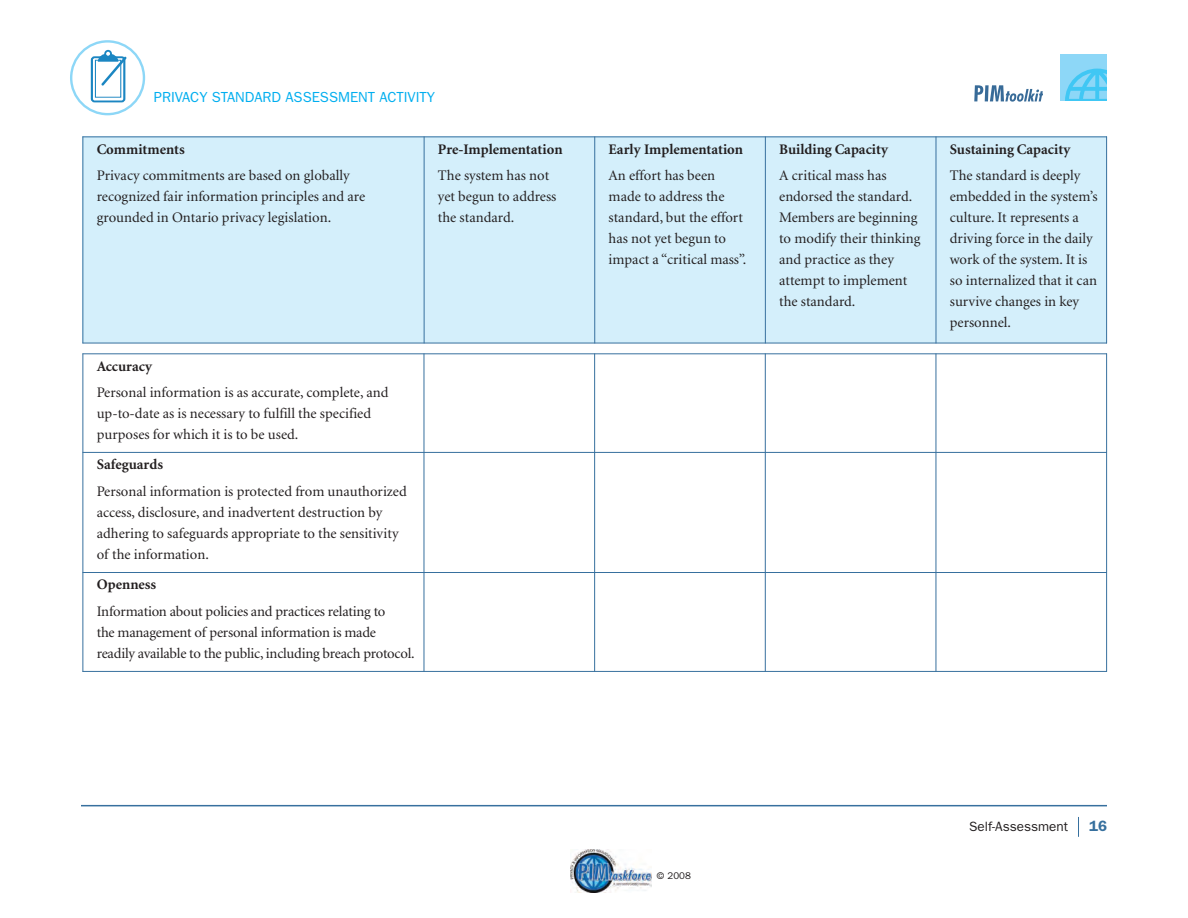
<style>
.page{position:relative;width:1188px;height:918px;background:#fff}
.page>*{position:absolute;margin:0;border:0;box-sizing:border-box;transform-origin:0 0}
.t1{font:600 15px "Franklin Gothic";color:#37709e}
.t2{font:14.7px/21px "Minion";color:#231f20}
.t3{font:700 14.7px "Minion";color:#231f20}
.t4{font:14.7px "Franklin Gothic";color:#00aeef}
.t5{font:13.5px "Franklin Gothic";color:#231f20}
.t6{font:9.75px "Franklin Gothic";color:#231f20}
</style>
<div class="page">
<div style="left:1060px;top:54px;width:47px;height:47px;background:#8dd7f7"></div>
<svg style="left:1065px;top:69px;width:42px;height:32px"></svg>
<svg style="left:974px;top:85px;width:69px;height:17px"></svg>
<hr style="left:81px;top:805px;width:1026px;height:1px;background:#37709e">
<svg style="left:1078px;top:817px;width:1px;height:20px"></svg>
<hr style="left:82px;top:353px;width:1px;height:319px;background:#37709e">
<hr style="left:424px;top:353px;width:1px;height:319px;background:#37709e">
<hr style="left:594px;top:353px;width:1px;height:319px;background:#37709e">
<hr style="left:765px;top:353px;width:1px;height:319px;background:#37709e">
<hr style="left:936px;top:353px;width:1px;height:319px;background:#37709e">
<hr style="left:1106px;top:353px;width:1px;height:319px;background:#37709e">
<hr style="left:82px;top:353px;width:1025px;height:1px;background:#37709e">
<hr style="left:82px;top:452px;width:1025px;height:1px;background:#37709e">
<hr style="left:82px;top:572px;width:1025px;height:1px;background:#37709e">
<hr style="left:82px;top:671px;width:1025px;height:1px;background:#37709e">
<div style="left:82px;top:136px;width:342px;height:207px;background:#d4effb"></div>
<div style="left:424px;top:136px;width:171px;height:207px;background:#d4effb"></div>
<div style="left:595px;top:136px;width:170px;height:207px;background:#d4effb"></div>
<div style="left:765px;top:136px;width:171px;height:207px;background:#d4effb"></div>
<div style="left:936px;top:136px;width:171px;height:207px;background:#d4effb"></div>
<hr style="left:82px;top:136px;width:1px;height:207px;background:#37709e">
<hr style="left:424px;top:136px;width:1px;height:207px;background:#37709e">
<hr style="left:594px;top:136px;width:1px;height:207px;background:#37709e">
<hr style="left:765px;top:136px;width:1px;height:207px;background:#37709e">
<hr style="left:936px;top:136px;width:1px;height:207px;background:#37709e">
<hr style="left:1106px;top:136px;width:1px;height:207px;background:#37709e">
<hr style="left:82px;top:136px;width:1025px;height:1px;background:#37709e">
<hr style="left:82px;top:343px;width:1025px;height:1px;background:#37709e">
<svg style="left:70px;top:40px;width:75px;height:75px"></svg>
<img style="left:571px;top:850px;width:80px;height:42px">
<p class="t4" style="left:154px;top:92px;width:283px">PRIVACY STANDARD ASSESSMENT ACTIVITY</p>
<p class="t3" style="left:97px;top:143px;width:90px">Commitments</p>
<p class="t2" style="left:97px;top:166px;width:270px">Privacy commitments are based on globally recognized fair information principles and are grounded in Ontario privacy legislation.</p>
<p class="t3" style="left:438px;top:143px;width:126px">Pre-Implementation</p>
<p class="t2" style="left:438px;top:166px;width:120px">The system has not yet begun to address the standard.</p>
<p class="t3" style="left:97px;top:360px;width:57px">Accuracy</p>
<p class="t2" style="left:97px;top:383px;width:293px">Personal information is as accurate, complete, and up-to-date as is necessary to fulfill the specified purposes for which it is to be used.</p>
<p class="t3" style="left:97px;top:459px;width:68px">Safeguards</p>
<p class="t2" style="left:97px;top:482px;width:312px">Personal information is protected from unauthorized access, disclosure, and inadvertent destruction by adhering to safeguards appropriate to the sensitivity of the information.</p>
<p class="t3" style="left:97px;top:579px;width:61px">Openness</p>
<p class="t2" style="left:97px;top:602px;width:319px">Information about policies and practices relating to<br>the management of personal information is made readily available to the public, including breach protocol.</p>
<p class="t3" style="left:609px;top:143px;width:136px">Early Implementation</p>
<p class="t2" style="left:609px;top:166px;width:139px">An effort has been made to address the standard, but the effort has not yet begun to impact a “critical mass”.</p>
<p class="t3" style="left:779px;top:143px;width:110px">Building Capacity</p>
<p class="t2" style="left:779px;top:166px;width:143px">A critical mass has endorsed the standard.<br>Members are beginning to modify their thinking and practice as they attempt to implement the standard.</p>
<p class="t3" style="left:950px;top:143px;width:122px">Sustaining Capacity</p>
<p class="t2" style="left:950px;top:166px;width:149px">The standard is deeply embedded in the system’s culture. It represents a driving force in the daily work of the system. It is so internalized that it can survive changes in key personnel.</p>
<p class="t6" style="left:657px;top:872px;width:36px">© 2008</p>
<p class="t5" style="left:969px;top:822px;width:100px">Self-Assessment</p>
<p class="t1" style="left:1089px;top:821px;width:19px">16</p>
</div>
